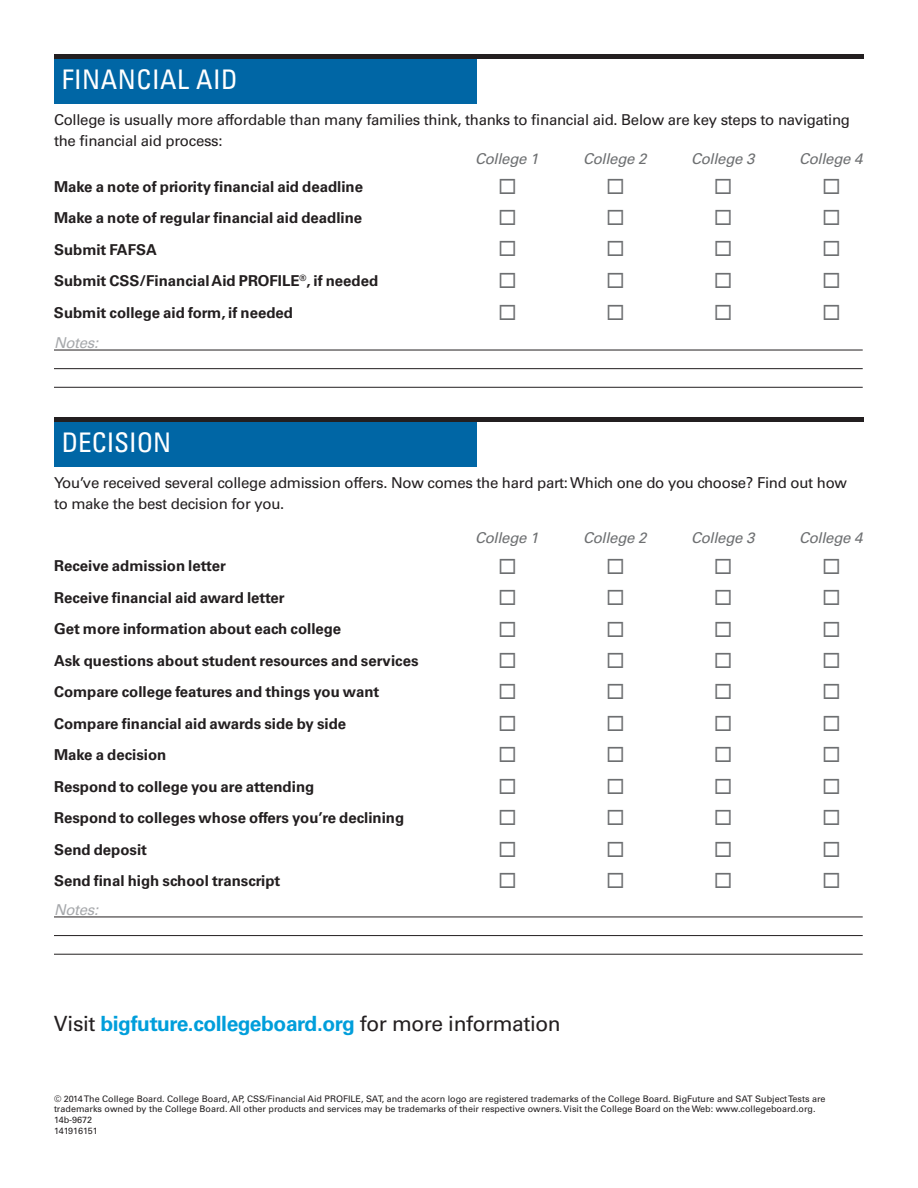
<style>
.page{position:relative;width:918px;height:1188px;background:#fff}
.page>*{position:absolute;margin:0;border:0;box-sizing:border-box;transform-origin:0 0}
.t1{font:condensed 27px "Univers LT Std";letter-spacing:.02em;color:#fff}
.t2{font:condensed 27px "Univers LT Std";color:#fff}
.t3{font:700 21px "Univers LT Std";letter-spacing:-.02em;color:#009edb}
.t4{font:700 15px "Univers LT Std";color:#231f20}
.t5{font:15px/21px "Univers LT Std";letter-spacing:-.02em;color:#231f20}
.t6{font:italic 15px "Univers LT Std";letter-spacing:-.02em;color:#6d6f71}
.t7{font:italic 15px "Univers LT Std";letter-spacing:-.02em;color:#a7a9ac}
.t8{font:9px/10.8px "Univers LT Std";color:#231f20}
.s1{font-weight:400;color:#231f20}
</style>
<div class="page">
<div style="left:54px;top:422px;width:423px;height:45px;background:#0066a5"></div>
<div style="left:54px;top:417px;width:810px;height:5px;background:#231f20"></div>
<hr style="left:54px;top:917px;width:809px;height:1px;background:#231f20">
<hr style="left:54px;top:350px;width:809px;height:1px;background:#231f20">
<hr style="left:54px;top:935px;width:809px;height:1px;background:#231f20">
<hr style="left:54px;top:368px;width:809px;height:1px;background:#231f20">
<hr style="left:54px;top:954px;width:809px;height:1px;background:#231f20">
<hr style="left:54px;top:387px;width:809px;height:1px;background:#231f20">
<div style="left:54px;top:59px;width:423px;height:45px;background:#0066a5"></div>
<div style="left:54px;top:54px;width:810px;height:5px;background:#231f20"></div>
<h2 class="t1" style="left:62px;top:62px;width:177px">FINANCIAL AID</h2>
<p class="t5" style="left:54px;top:109px;width:798px">College is usually more affordable than many families think, thanks to financial aid. Below are key steps to navigating the financial aid process:</p>
<p class="t6" style="left:475px;top:150px;width:65px">College 1</p>
<p class="t6" style="left:583px;top:150px;width:65px">College 2</p>
<p class="t6" style="left:691px;top:150px;width:65px">College 3</p>
<p class="t6" style="left:799px;top:150px;width:65px">College 4</p>
<p class="t4" style="left:54px;top:178px;width:311px">Make a note of priority financial aid deadline</p>
<p class="t4" style="left:54px;top:209px;width:310px">Make a note of regular financial aid deadline</p>
<p class="t4" style="left:54px;top:241px;width:104px">Submit FAFSA</p>
<p class="t4" style="left:54px;top:272px;width:326px">Submit CSS/Financial Aid PROFILE<sup>®</sup>, if needed</p>
<p class="t4" style="left:54px;top:304px;width:241px">Submit college aid form, if needed</p>
<p class="t7" style="left:54px;top:334px;width:46px">Notes:</p>
<h2 class="t2" style="left:62px;top:426px;width:111px">DECISION</h2>
<p class="t5" style="left:54px;top:472px;width:795px">You’ve received several college admission offers. Now comes the hard part: Which one do you choose? Find out how to make the best decision for you.</p>
<p class="t6" style="left:475px;top:529px;width:65px">College 1</p>
<p class="t6" style="left:583px;top:529px;width:65px">College 2</p>
<p class="t6" style="left:691px;top:529px;width:65px">College 3</p>
<p class="t6" style="left:799px;top:529px;width:65px">College 4</p>
<p class="t4" style="left:54px;top:557px;width:174px">Receive admission letter</p>
<p class="t4" style="left:54px;top:589px;width:232px">Receive financial aid award letter</p>
<p class="t4" style="left:54px;top:620px;width:289px">Get more information about each college</p>
<p class="t4" style="left:54px;top:652px;width:366px">Ask questions about student resources and services</p>
<p class="t4" style="left:54px;top:683px;width:327px">Compare college features and things you want</p>
<p class="t4" style="left:54px;top:715px;width:294px">Compare financial aid awards side by side</p>
<p class="t4" style="left:54px;top:746px;width:114px">Make a decision</p>
<p class="t4" style="left:54px;top:778px;width:262px">Respond to college you are attending</p>
<p class="t4" style="left:54px;top:809px;width:352px">Respond to colleges whose offers you’re declining</p>
<p class="t4" style="left:54px;top:841px;width:95px">Send deposit</p>
<p class="t4" style="left:54px;top:872px;width:228px">Send final high school transcript</p>
<p class="t7" style="left:54px;top:901px;width:46px">Notes:</p>
<p class="t3" style="left:54px;top:1011px;width:508px"><span class="s1">Visit</span> bigfuture.collegeboard.org <span class="s1">for more information</span></p>
<p class="t8" style="left:54px;top:1093px;width:773px">© 2014 The College Board. College Board, AP, CSS/Financial Aid PROFILE, SAT, and the acorn logo are registered trademarks of the College Board. BigFuture and SAT Subject Tests are trademarks owned by the College Board. All other products and services may be trademarks of their respective owners. Visit the College Board on the Web: www.collegeboard.org.<br>14b-9672<br>141916151</p>
</div>
